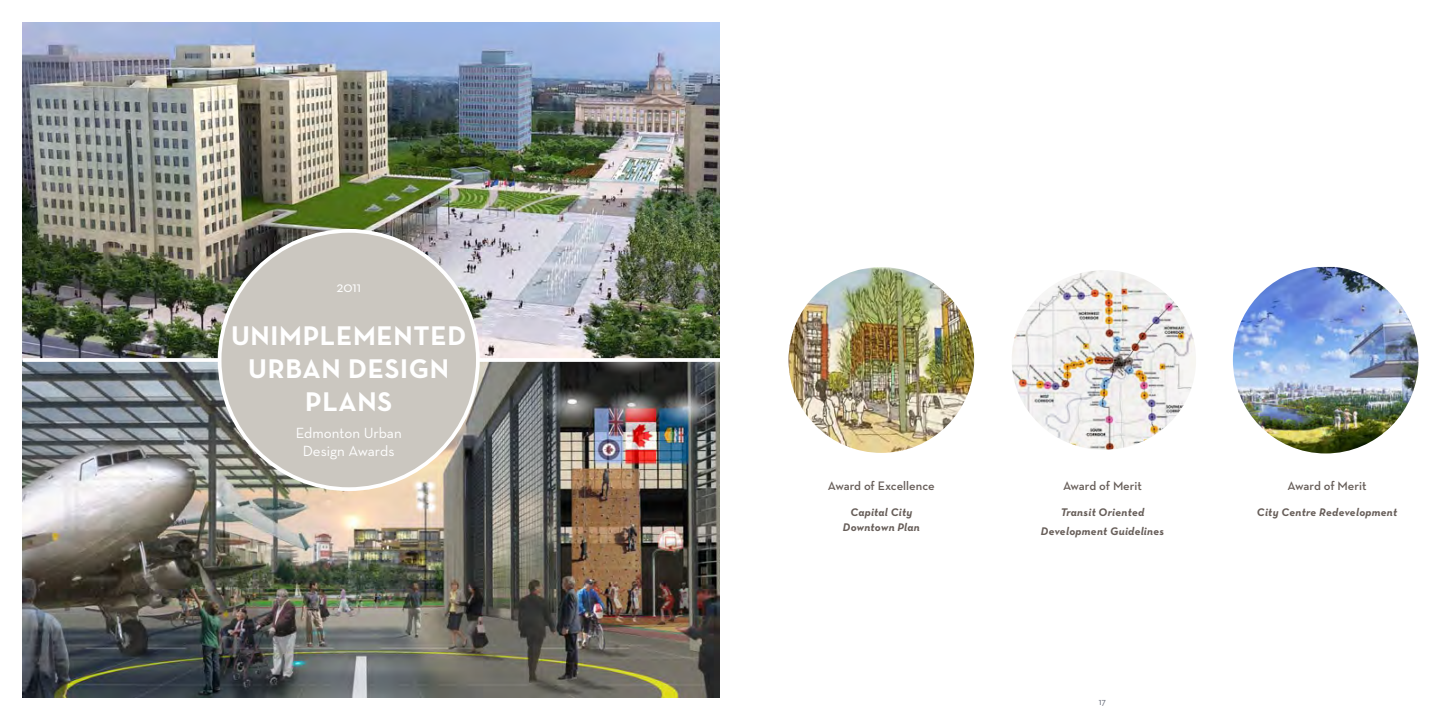
<style>
.page{position:relative;width:1440px;height:720px;background:#fff}
.page>*{position:absolute;margin:0;border:0;box-sizing:border-box;transform-origin:0 0}
.t1{font:700 27.5px "Neutra Text";letter-spacing:.025em;color:#fff}
.t2{font:15px/18px "Neutra Text";color:#fff;text-align:center}
.t3{font:600 12.5px "Neutra Text";letter-spacing:-.005em;color:#665d58}
.t4{font:italic 700 11.25px/15px "Neutra Text";letter-spacing:.025em;color:#665d58;text-align:center}
.t5{font:10px "Neutra Text";color:#6a6f7c}
</style>
<div class="page">
<img style="left:22px;top:22px;width:698px;height:675px">
<img style="left:789px;top:267px;width:185px;height:186px;border-radius:93px">
<img style="left:1012px;top:270px;width:184px;height:180px;border-radius:50%">
<img style="left:1233px;top:267px;width:186px;height:186px">
<svg style="left:22px;top:358px;width:698px;height:4px"></svg>
<div style="left:220px;top:231px;width:258px;height:258px;background:#cbc7c0;border-radius:50%"></div>
<h2 class="t2" style="left:336px;top:277px;width:26px">2011</h2>
<h1 class="t1" style="left:231px;top:319px;width:88px">UNIMPLE</h1>
<h1 class="t1" style="left:353px;top:319px;width:115px">MENTED</h1>
<h1 class="t1" style="left:248px;top:352px;width:202px">URBAN DESIGN</h1>
<h1 class="t1" style="left:305px;top:385px;width:89px">PLANS</h1>
<h2 class="t2" style="left:296px;top:424px;width:108px">Edmonton Urban<br>Design Awards</h2>
<p class="t3" style="left:828px;top:478px;width:108px">Award of Excellence</p>
<p class="t4" style="left:843px;top:505px;width:78px">Capital City<br>Downtown Plan</p>
<p class="t3" style="left:1063px;top:478px;width:80px">Award of Merit</p>
<p class="t4" style="left:1041px;top:503px;width:125px;line-height:18.8px">Transit Oriented<br>Development Guidelines</p>
<p class="t5" style="left:1099px;top:695px;width:9px">17</p>
<p class="t3" style="left:1288px;top:478px;width:80px">Award of Merit</p>
<p class="t4" style="left:1257px;top:505px;width:142px">City Centre Redevelopment</p>
</div>
